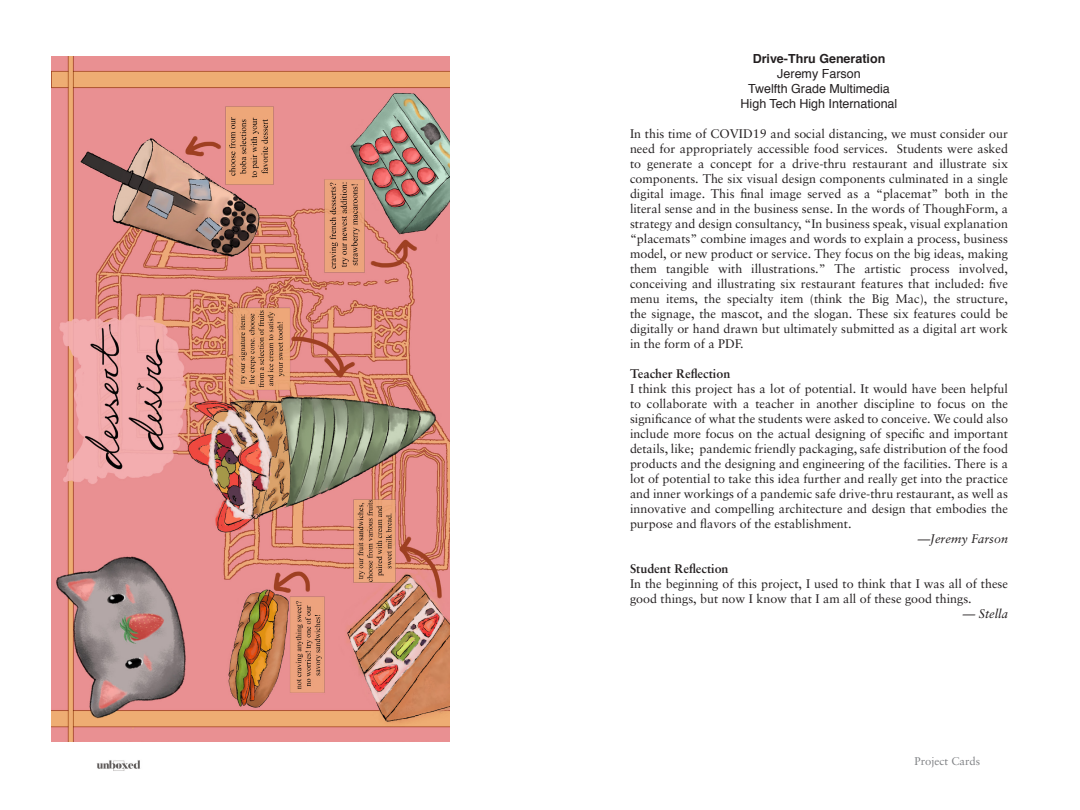
<style>
.page{position:relative;width:1080px;height:810px;background:#fff}
.page>*{position:absolute;margin:0;border:0;box-sizing:border-box;transform-origin:0 0}
.Body_Copy{font:12.5px/15px "Sabon";color:#231f20;text-align:justify}
.Project_Card_Byline{font:12.5px "Helvetica";color:#231f20}
.Section_Heading{font:700 12.5px "Sabon";color:#231f20}
.Project_Card_Title{font:700 12.5px "Helvetica";color:#231f20}
.Project_Card_Reflect{font:italic 12.5px "Sabon";color:#231f20}
.Body_Copy-2{font:11.25px "Sabon";color:#808285}
</style>
<div class="page">
<img style="left:96px;top:760px;width:45px;height:11px">
<img style="left:51px;top:56px;width:399px;height:686px">
<p class="Project_Card_Title" style="left:753px;top:49px;width:134px">Drive-Thru Generation</p>
<p class="Project_Card_Byline" style="left:777px;top:64px;width:85px">Jeremy Farson</p>
<p class="Project_Card_Byline" style="left:748px;top:79px;width:143px">Twelfth Grade Multimedia</p>
<p class="Project_Card_Byline" style="left:741px;top:94px;width:158px">High Tech High International</p>
<p class="Body_Copy" style="left:630px;top:126px;width:380px">In this time of COVID19 and social distancing, we must consider our need for appropriately accessible food services. Students were asked to generate a concept for a drive-thru restaurant and illustrate six components. The six visual design components culminated in a single digital image. This final image served as a “placemat” both in the literal sense and in the business sense. In the words of ThoughForm, a strategy and design consultancy, “In business speak, visual explanation “placemats” combine images and words to explain a process, business model, or new product or service. They focus on the big ideas, making them tangible with illustrations.” The artistic process involved, conceiving and illustrating six restaurant features that included: five menu items, the specialty item (think the Big Mac), the structure, the signage, the mascot, and the slogan. These six features could be digitally or hand drawn but ultimately submitted as a digital art work in the form of a PDF.</p>
<p class="Section_Heading" style="left:630px;top:366px;width:102px">Teacher Reflection</p>
<p class="Body_Copy" style="left:630px;top:381px;width:380px">I think this project has a lot of potential. It would have been helpful to collaborate with a teacher in another discipline to focus on the significance of what the students were asked to conceive. We could also include more focus on the actual designing of specific and important details, like; pandemic friendly packaging, safe distribution of the food products and the designing and engineering of the facilities. There is a lot of potential to take this idea further and really get into the practice and inner workings of a pandemic safe drive-thru restaurant, as well as innovative and compelling architecture and design that embodies the purpose and flavors of the establishment.</p>
<p class="Project_Card_Reflect" style="left:918px;top:532px;width:92px">—Jeremy Farson</p>
<p class="Section_Heading" style="left:630px;top:561px;width:100px">Student Reflection</p>
<p class="Body_Copy" style="left:630px;top:576px;width:380px">In the beginning of this project, I used to think that I was all of these good things, but now I know that I am all of these good things.</p>
<p class="Project_Card_Reflect" style="left:963px;top:607px;width:47px">— Stella</p>
<p class="Body_Copy-2" style="left:915px;top:754px;width:67px">Project Cards</p>
</div>
